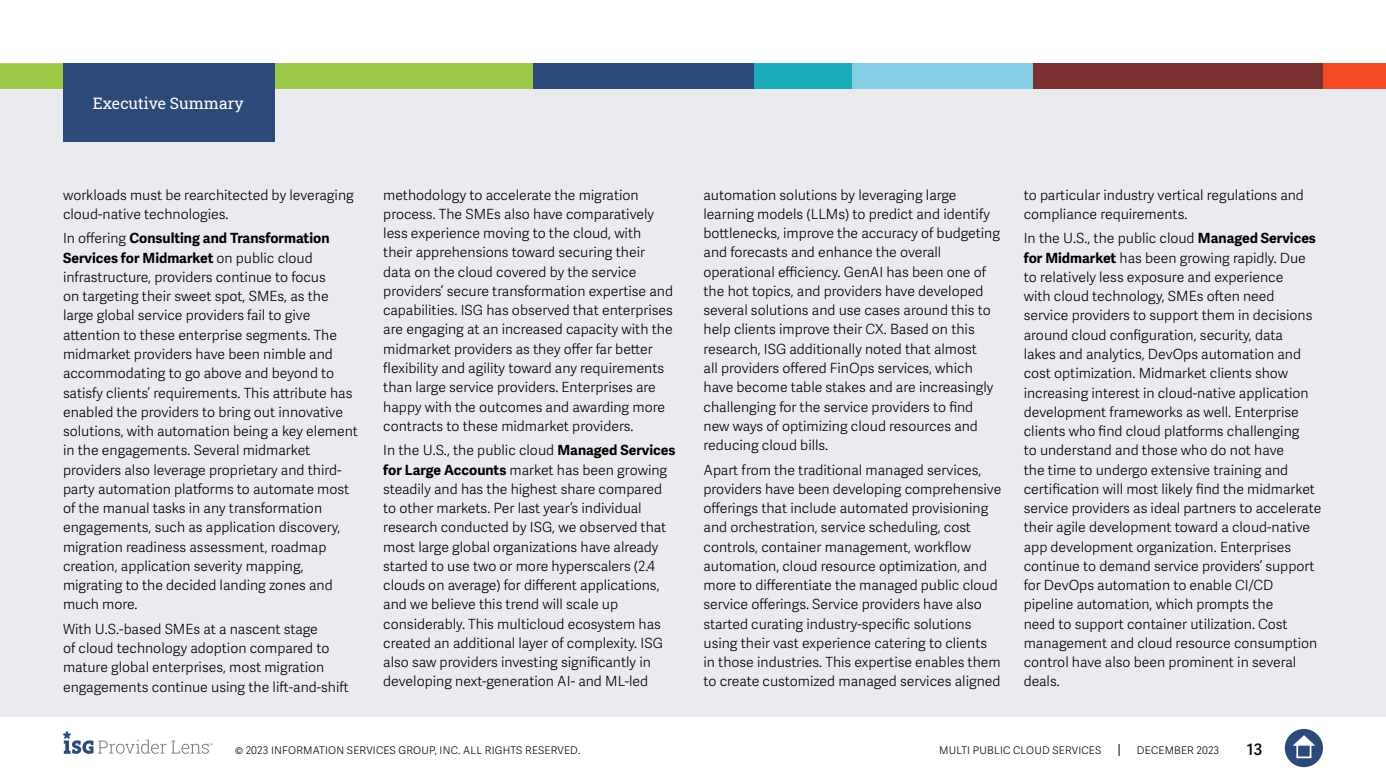
<style>
.page{position:relative;width:1386px;height:780px;background:#fff}
.page>*{position:absolute;margin:0;border:0;box-sizing:border-box;transform-origin:0 0}
.t1{font:15.75px "Roboto Slab ISG P Regular";color:#fff}
.t2{font:600 15.75px "Adelle Sans";color:#000}
.t3{font:300 14px/19.2px "Adelle Sans";color:#000}
.t4{font:300 10.5px "Adelle Sans";letter-spacing:.02em;color:#000}
.s1{font-weight:700}
</style>
<div class="page">
<div style="left:1285px;top:729px;width:38px;height:38px;background:#2b4a79;border-radius:50%"></div>
<svg style="left:1293px;top:735px;width:22px;height:10px"></svg>
<div style="left:1296px;top:743px;width:15px;height:15px;border:2px solid #fff"></div>
<svg style="left:63px;top:731px;width:150px;height:23px"></svg>
<svg style="left:1119px;top:744px;width:1px;height:12px"></svg>
<div style="left:0;top:63px;width:1386px;height:654px;background:#e9ebee"></div>
<div style="left:0;top:63px;width:533px;height:26px;background:#9bc947"></div>
<svg style="left:0;top:63px;width:63px;height:1px"></svg>
<div style="left:533px;top:63px;width:223px;height:26px;background:#2b4a79"></div>
<div style="left:850px;top:63px;width:184px;height:26px;background:#84cee3"></div>
<div style="left:1323px;top:63px;width:63px;height:26px;background:#f54a26"></div>
<div style="left:1033px;top:63px;width:290px;height:26px;background:#7a302e"></div>
<div style="left:754px;top:63px;width:98px;height:26px;background:#1cabb9"></div>
<div style="left:63px;top:63px;width:211px;height:79px;background:#2b4a79"></div>
<p class="t1" style="left:93px;top:92px;width:152px">Executive Summary</p>
<p class="t3" style="left:63px;top:185px;width:292px">workloads must be rearchitected by leveraging cloud-native technologies.</p>
<p class="t3" style="left:63px;top:229px;width:297px">In offering <span class="s1">Consulting and Transformation Services for Midmarket</span> on public cloud infrastructure, providers continue to focus<br>on targeting their sweet spot, SMEs, as the large global service providers fail to give attention to these enterprise segments. The midmarket providers have been nimble and accommodating to go above and beyond to satisfy clients’ requirements. This attribute has enabled the providers to bring out innovative solutions, with automation being a key element in the engagements. Several midmarket providers also leverage proprietary and third&shy;party automation platforms to automate most of the manual tasks in any transformation engagements, such as application discovery, migration readiness assessment, roadmap creation, application severity mapping, migrating to the decided landing zones and much more.</p>
<p class="t3" style="left:63px;top:619px;width:287px">With U.S.-based SMEs at a nascent stage<br>of cloud technology adoption compared to mature global enterprises, most migration engagements continue using the lift-and-shift</p>
<p class="t3" style="left:383px;top:185px;width:291px">methodology to accelerate the migration process. The SMEs also have comparatively less experience moving to the cloud, with their apprehensions toward securing their data on the cloud covered by the service providers’ secure transformation expertise and capabilities. ISG has observed that enterprises are engaging at an increased capacity with the midmarket providers as they offer far better flexibility and agility toward any requirements than large service providers. Enterprises are happy with the outcomes and awarding more contracts to these midmarket providers.</p>
<p class="t3" style="left:383px;top:441px;width:294px">In the U.S., the public cloud <span class="s1">Managed Services for Large Accounts</span> market has been growing steadily and has the highest share compared to other markets. Per last year’s individual research conducted by ISG, we observed that most large global organizations have already started to use two or more hyperscalers (2.4 clouds on average) for different applications, and we believe this trend will scale up considerably. This multicloud ecosystem has created an additional layer of complexity. ISG also saw providers investing significantly in developing next-generation AI- and ML-led</p>
<p class="t3" style="left:704px;top:185px;width:298px">automation solutions by leveraging large learning models (LLMs) to predict and identify bottlenecks, improve the accuracy of budgeting and forecasts and enhance the overall operational efficiency. GenAI has been one of the hot topics, and providers have developed several solutions and use cases around this to help clients improve their CX. Based on this research, ISG additionally noted that almost<br>all providers offered FinOps services, which have become table stakes and are increasingly challenging for the service providers to find new ways of optimizing cloud resources and reducing cloud bills.</p>
<p class="t3" style="left:704px;top:460px;width:299px">Apart from the traditional managed services, providers have been developing comprehensive offerings that include automated provisioning and orchestration, service scheduling, cost controls, container management, workflow automation, cloud resource optimization, and more to differentiate the managed public cloud service offerings. Service providers have also started curating industry-specific solutions using their vast experience catering to clients in those industries. This expertise enables them to create customized managed services aligned</p>
<p class="t3" style="left:1024px;top:185px;width:282px">to particular industry vertical regulations and compliance requirements.</p>
<p class="t3" style="left:1024px;top:229px;width:299px">In the U.S., the public cloud <span class="s1">Managed Services for Midmarket</span> has been growing rapidly. Due to relatively less exposure and experience<br>with cloud technology, SMEs often need service providers to support them in decisions around cloud configuration, security, data<br>lakes and analytics, DevOps automation and cost optimization. Midmarket clients show increasing interest in cloud-native application development frameworks as well. Enterprise clients who find cloud platforms challenging<br>to understand and those who do not have<br>the time to undergo extensive training and certification will most likely find the midmarket service providers as ideal partners to accelerate their agile development toward a cloud-native app development organization. Enterprises continue to demand service providers’ support for DevOps automation to enable CI/CD pipeline automation, which prompts the<br>need to support container utilization. Cost management and cloud resource consumption control have also been prominent in several deals.</p>
<p class="t4" style="left:235px;top:744px;width:347px">© 2023 INFORMATION SERVICES GROUP, INC. ALL RIGHTS RESERVED.</p>
<p class="t4" style="left:939px;top:744px;width:164px">MULTI PUBLIC CLOUD SERVICES</p>
<p class="t4" style="left:1137px;top:744px;width:84px">DECEMBER 2023</p>
<p class="t2" style="left:1247px;top:740px;width:17px">13</p>
</div>
